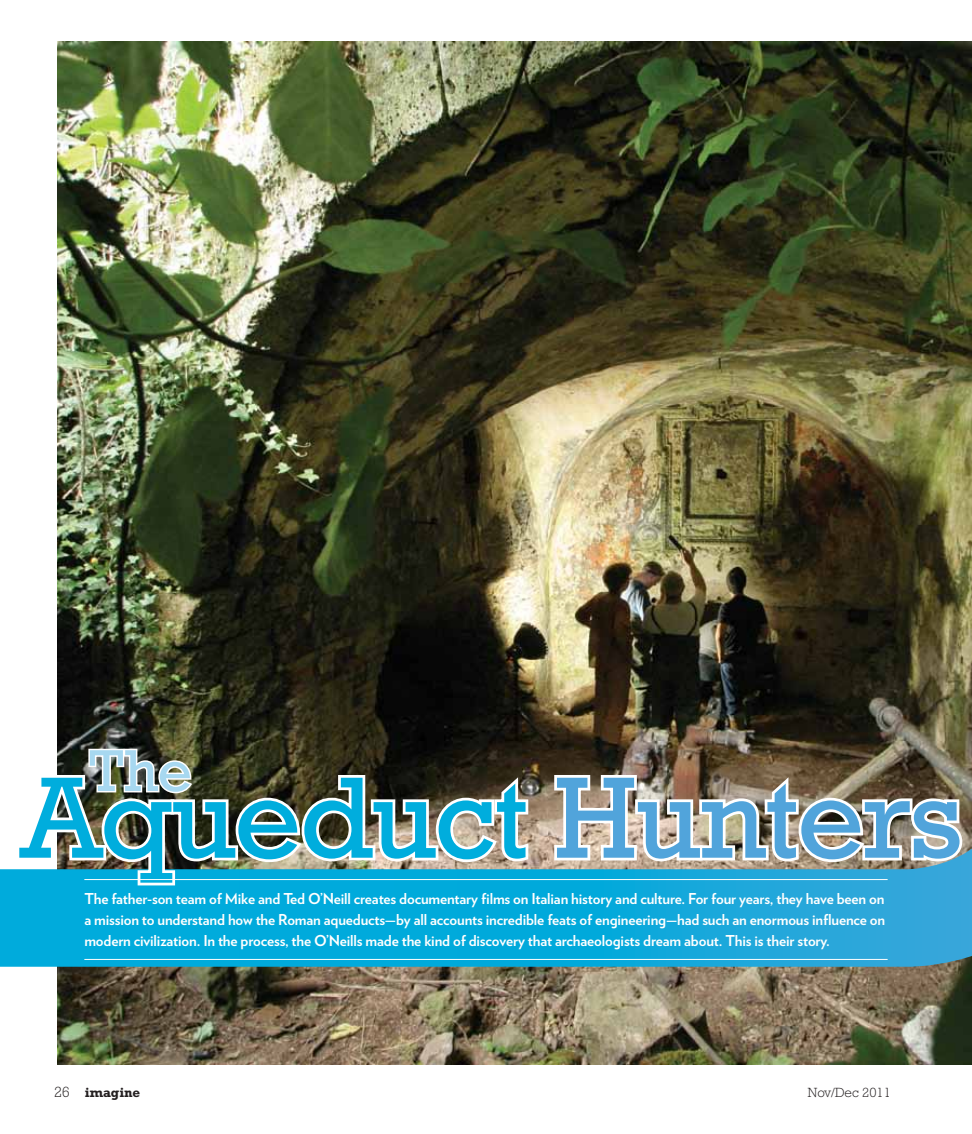
<style>
.page{position:relative;width:972px;height:1134px;background:#fff}
.page>*{position:absolute;margin:0;border:0;box-sizing:border-box;transform-origin:0 0}
.t1{font:117.75px "Rockwell Std";letter-spacing:-.02em;color:#00addd}
.t2{font:60px "Rockwell Std";color:#a7d8f0}
.t3{font:700 15px/21px "Verlag";letter-spacing:-.01em;color:#fff;text-align:justify}
.t4{font:300 13.5px "Rockwell Std";color:#231f20}
.t5{font:700 13.5px "Rockwell Std";color:#231f20}
.s1{color:#51a4db}
.s2{font-weight:300;font-size:15px}
</style>
<div class="page">
<img style="left:58px;top:1016px;width:914px;height:49px">
<img style="left:0;top:41px;width:972px;height:975px">
<svg style="left:551px;top:771px;width:414px;height:94px"></svg>
<hr style="left:84px;top:879px;width:804px;height:1px;background:#fff">
<hr style="left:84px;top:959px;width:804px;height:1px;background:#fff">
<img style="left:14px;top:747px;width:517px;height:141px">
<h2 class="t2" style="left:89px;top:736px;width:104px">The</h2>
<h1 class="t1" style="left:20px;top:750px;width:944px">Aqueduct <span class="s1">Hunters</span></h1>
<p class="t3" style="left:84px;top:887px;width:802px">The father-son team of Mike and Ted O’Neill creates documentary films on Italian history and culture. For four years, they have been on a mission to understand how the Roman aqueducts—by all accounts incredible feats of engineering—had such an enormous influence on modern civilization. In the process, the O’Neills made the kind of discovery that archaeologists dream about. This is their story.</p>
<p class="t5" style="left:54px;top:1084px;width:88px"><span class="s2">26</span> imagine</p>
<p class="t4" style="left:808px;top:1085px;width:85px">Nov/Dec 2011</p>
</div>
